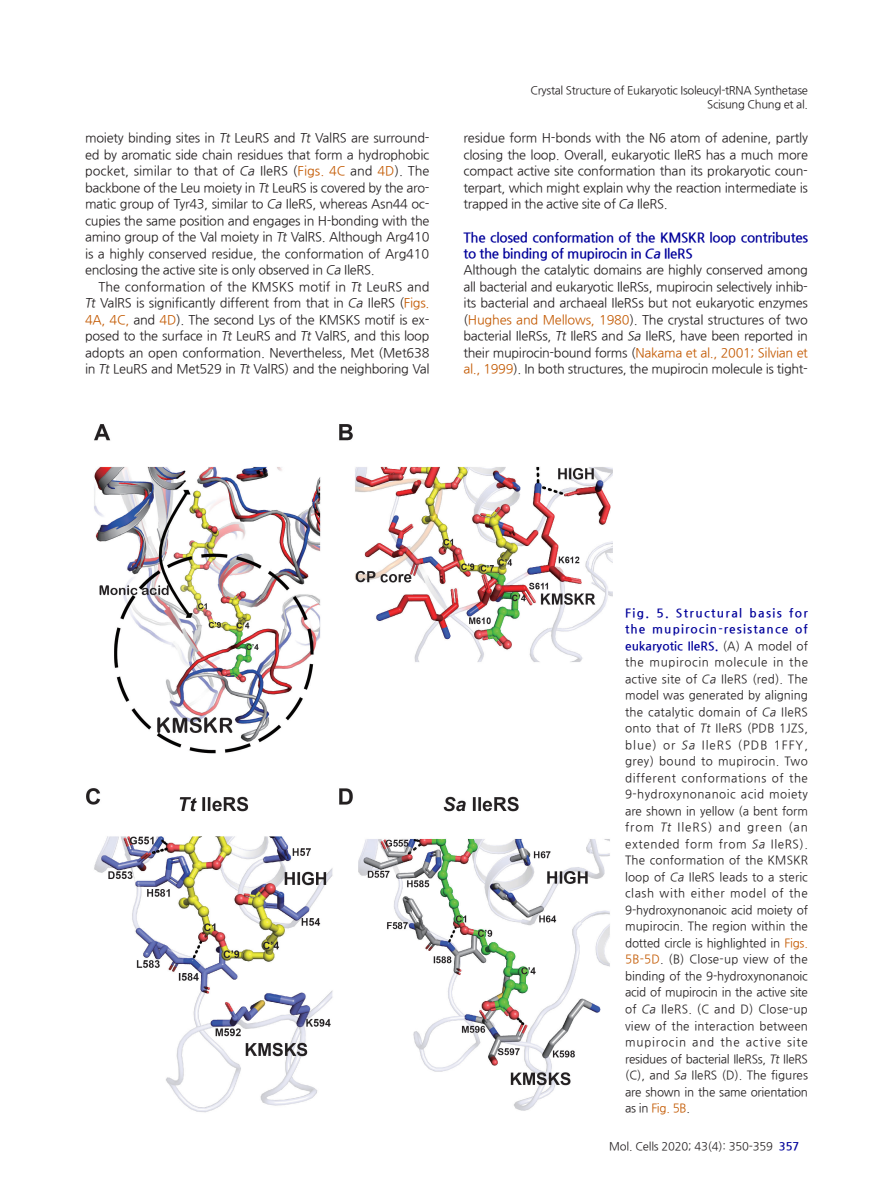
<style>
.page{position:relative;width:893px;height:1191px;background:#fff}
.page>*{position:absolute;margin:0;border:0;box-sizing:border-box;transform-origin:0 0}
._1{font:700 13.5px/16.5px "Nanum Gothic";letter-spacing:-.02em;color:#00009a}
.본문{font:12.75px/16.5px "Nanum Gothic";letter-spacing:-.025em;color:#231f20;text-align:justify}
.그림_캡션{font:12px/16.5px "Nanum Gothic";letter-spacing:-.02em;color:#231f20;text-align:justify}
.t1{font:11.25px/13.5px "Nanum Gothic";letter-spacing:-.025em;color:#231f20;text-align:right}
.s1{font-style:italic}
.s2{color:#c35900}
.s3{font-weight:700;color:#00009a}
</style>
<div class="page">
<img style="left:86px;top:424px;width:526px;height:689px">
<p class="본문" style="left:85px;top:130px;width:346px">moiety binding sites in <span class="s1">Tt</span> LeuRS and <span class="s1">Tt</span> ValRS are surround&shy;ed by aromatic side chain residues that form a hydrophobic pocket, similar to that of <span class="s1">Ca</span> IleRS (<span class="s2">Figs. 4C</span> and <span class="s2">4D</span>). The backbone of the Leu moiety in <span class="s1">Tt</span> LeuRS is covered by the aro&shy;matic group of Tyr43, similar to <span class="s1">Ca</span> IleRS, whereas Asn44 oc&shy;cupies the same position and engages in H-bonding with the amino group of the Val moiety in <span class="s1">Tt</span> ValRS. Although Arg410 is a highly conserved residue, the conformation of Arg410 enclosing the active site is only observed in <span class="s1">Ca</span> IleRS.</p>
<p class="본문" style="left:84px;top:278px;width:347px;text-indent:14px">The conformation of the KMSKS motif in <span class="s1">Tt</span> LeuRS and <span class="s1">Tt</span> ValRS is significantly different from that in <span class="s1">Ca</span> IleRS (<span class="s2">Figs.<br>4A, 4C,</span> and <span class="s2">4D</span>). The second Lys of the KMSKS motif is ex&shy;posed to the surface in <span class="s1">Tt</span> LeuRS and <span class="s1">Tt</span> ValRS, and this loop adopts an open conformation. Nevertheless, Met (Met638 in <span class="s1">Tt</span> LeuRS and Met529 in <span class="s1">Tt</span> ValRS) and the neighboring Val</p>
<p class="t1" style="left:530px;top:84px;width:279px">Crystal Structure of Eukaryotic Isoleucyl-tRNA Synthetase<br>Scisung Chung et al.</p>
<p class="본문" style="left:463px;top:130px;width:346px">residue form H-bonds with the N6 atom of adenine, partly closing the loop. Overall, eukaryotic IleRS has a much more compact active site conformation than its prokaryotic coun&shy;terpart, which might explain why the reaction intermediate is trapped in the active site of <span class="s1">Ca</span> IleRS.</p>
<p class="_1" style="left:463px;top:229px;width:346px">The closed conformation of the KMSKR loop contributes to the binding of mupirocin in <span class="s1">Ca</span> IleRS</p>
<p class="본문" style="left:463px;top:262px;width:346px">Although the catalytic domains are highly conserved among all bacterial and eukaryotic IleRSs, mupirocin selectively inhib&shy;its bacterial and archaeal IleRSs but not eukaryotic enzymes (<span class="s2">Hughes and Mellows, 1980</span>). The crystal structures of two bacterial IleRSs, <span class="s1">Tt</span> IleRS and <span class="s1">Sa</span> IleRS, have been reported in their mupirocin-bound forms (<span class="s2">Nakama et al., 2001; Silvian et al., 1999</span>). In both structures, the mupirocin molecule is tight-</p>
<p class="그림_캡션" style="left:625px;top:605px;width:184px"><span class="s3">Fig. 5. Structural basis for the mupirocin-resistance of eukaryotic IleRS.</span> (A) A model of the mupirocin molecule in the active site of <span class="s1">Ca</span> IleRS (red). The model was generated by aligning the catalytic domain of <span class="s1">Ca</span> IleRS onto that of <span class="s1">Tt</span> IleRS (PDB 1JZS, blue) or <span class="s1">Sa</span> IleRS (PDB 1FFY, grey) bound to mupirocin. Two different conformations of the 9-hydroxynonanoic acid moiety are shown in yellow (a bent form from <span class="s1">Tt</span> IleRS) and green (an extended form from <span class="s1">Sa</span> IleRS).<br>The conformation of the KMSKR loop of <span class="s1">Ca</span> IleRS leads to a steric clash with either model of the 9-hydroxynonanoic acid moiety of mupirocin. The region within the dotted circle is highlighted in <span class="s2">Figs.<br>5B-5D</span>. (B) Close-up view of the binding of the 9-hydroxynonanoic acid of mupirocin in the active site of <span class="s1">Ca</span> IleRS. (C and D) Close-up view of the interaction between mupirocin and the active site residues of bacterial IleRSs, <span class="s1">Tt</span> IleRS (C), and <span class="s1">Sa</span> IleRS (D). The figures are shown in the same orientation as in <span class="s2">Fig. 5B</span>.</p>
<p class="t1" style="left:609px;top:1139px;width:192px">Mol. Cells 2020; 43(4): 350-359 <span class="s3">357</span></p>
</div>
